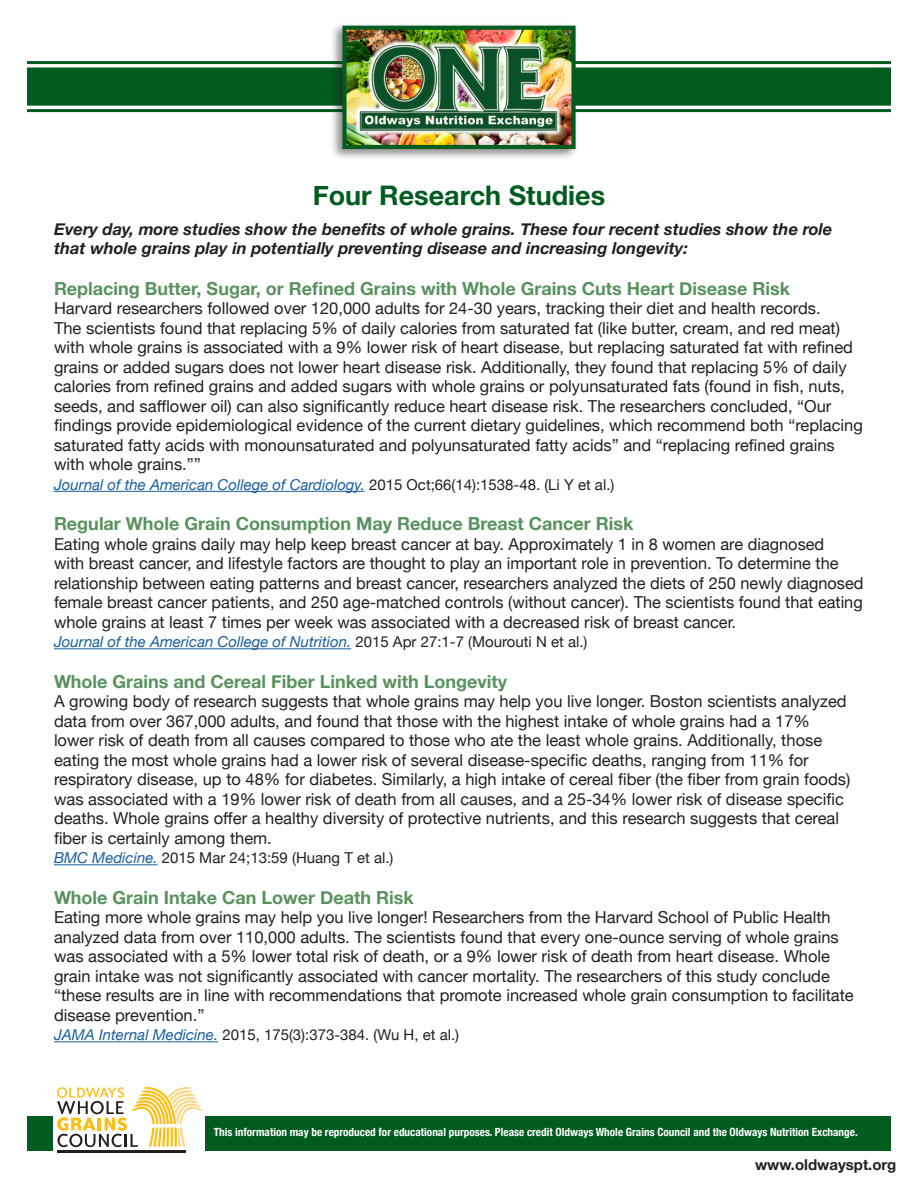
<style>
.page{position:relative;width:918px;height:1188px;background:#fff}
.page>*{position:absolute;margin:0;border:0;box-sizing:border-box;transform-origin:0 0}
.Title_18{font:700 27px "Helvetica Neue";color:#015c20}
.Subhead_12{font:700 18px "Helvetica Neue";color:#58925e}
.t1{font:16.5px/19.5px "Helvetica Neue";color:#231f20}
.t2{font:italic 700 16.5px/19.5px "Helvetica Neue";color:#231f20}
.t3{font:italic 15px "Helvetica Neue";color:#175d9e}
.t4{font:15px "Helvetica Neue";color:#231f20}
.t5{font:700 15px "Helvetica Neue";color:#231f20}
.t6{font:700 condensed 11.25px "Helvetica Neue";color:#fff}
.s1{font-style:normal;color:#231f20}
.s2{font-style:italic;color:#175d9e}
</style>
<div class="page">
<div style="left:27px;top:1117px;width:864px;height:34px;background:#015c20"></div>
<div style="left:53px;top:1065px;width:152px;height:98px;background:#fff"></div>
<hr style="left:57px;top:1150px;width:128px;height:3px;background:#231f20">
<svg style="left:57px;top:1087px;width:146px;height:60px"></svg>
<div style="left:27px;top:68px;width:864px;height:38px;background:#015c20;border:3px solid #015c20"></div>
<hr style="left:27px;top:109px;width:864px;height:3px;background:#015c20">
<hr style="left:27px;top:61px;width:864px;height:3px;background:#015c20">
<div style="left:329px;top:22px;width:249px;height:139px;background:#231f20;opacity:.5"></div>
<img style="left:347px;top:31px;width:224px;height:113px">
<div style="left:342px;top:26px;width:234px;height:123px;border:4px solid #015c20"></div>
<svg style="left:354px;top:39px;width:209px;height:98px"></svg>
<img style="left:355px;top:40px;width:207px;height:96px">
<hr style="left:54px;top:491px;width:311px;height:1px;background:#175d9e">
<hr style="left:54px;top:648px;width:297px;height:1px;background:#175d9e">
<hr style="left:54px;top:864px;width:104px;height:1px;background:#175d9e">
<hr style="left:54px;top:1041px;width:164px;height:1px;background:#175d9e">
<p class="Title_18" style="left:313px;top:174px;width:294px">Four Research Studies</p>
<p class="t2" style="left:54px;top:220px;width:780px">Every day, more studies show the benefits of whole grains. These four recent studies show the role that whole grains play in potentially preventing disease and increasing longevity:</p>
<p class="Subhead_12" style="left:54px;top:274px;width:738px">Replacing Butter, Sugar, or Refined Grains with Whole Grains Cuts Heart Disease Risk</p>
<p class="t1" style="left:54px;top:300px;width:810px">Harvard researchers followed over 120,000 adults for 24-30 years, tracking their diet and health records.<br>The scientists found that replacing 5% of daily calories from saturated fat (like butter, cream, and red meat) with whole grains is associated with a 9% lower risk of heart disease, but replacing saturated fat with refined grains or added sugars does not lower heart disease risk. Additionally, they found that replacing 5% of daily calories from refined grains and added sugars with whole grains or polyunsaturated fats (found in fish, nuts, seeds, and safflower oil) can also significantly reduce heart disease risk. The researchers concluded, “Our findings provide epidemiological evidence of the current dietary guidelines, which recommend both “replacing saturated fatty acids with monounsaturated and polyunsaturated fatty acids” and “replacing refined grains with whole grains.””</p>
<p class="t3" style="left:54px;top:474px;width:562px">Journal of the American College of Cardiology. <span class="s1">2015 Oct;66(14):1538-48. (Li Y et al.)</span></p>
<p class="Subhead_12" style="left:54px;top:510px;width:581px">Regular Whole Grain Consumption May Reduce Breast Cancer Risk</p>
<p class="t1" style="left:54px;top:535px;width:811px">Eating whole grains daily may help keep breast cancer at bay. Approximately 1 in 8 women are diagnosed<br>with breast cancer, and lifestyle factors are thought to play an important role in prevention. To determine the relationship between eating patterns and breast cancer, researchers analyzed the diets of 250 newly diagnosed female breast cancer patients, and 250 age-matched controls (without cancer). The scientists found that eating whole grains at least 7 times per week was associated with a decreased risk of breast cancer.</p>
<p class="t3" style="left:54px;top:631px;width:535px">Journal of the American College of Nutrition. <span class="s1">2015 Apr 27:1-7 (Mourouti N et al.)</span></p>
<p class="Subhead_12" style="left:54px;top:667px;width:455px">Whole Grains and Cereal Fiber Linked with Longevity</p>
<p class="t1" style="left:54px;top:693px;width:798px">A growing body of research suggests that whole grains may help you live longer. Boston scientists analyzed data from over 367,000 adults, and found that those with the highest intake of whole grains had a 17% lower risk of death from all causes compared to those who ate the least whole grains. Additionally, those eating the most whole grains had a lower risk of several disease-specific deaths, ranging from 11% for respiratory disease, up to 48% for diabetes. Similarly, a high intake of cereal fiber (the fiber from grain foods) was associated with a 19% lower risk of death from all causes, and a 25-34% lower risk of disease specific deaths. Whole grains offer a healthy diversity of protective nutrients, and this research suggests that cereal fiber is certainly among them.</p>
<p class="t4" style="left:54px;top:847px;width:341px"><span class="s2">BMC Medicine.</span> 2015 Mar 24;13:59 (Huang T et al.)</p>
<p class="Subhead_12" style="left:54px;top:883px;width:361px">Whole Grain Intake Can Lower Death Risk</p>
<p class="t1" style="left:54px;top:909px;width:801px">Eating more whole grains may help you live longer! Researchers from the Harvard School of Public Health analyzed data from over 110,000 adults. The scientists found that every one-ounce serving of whole grains was associated with a 5% lower total risk of death, or a 9% lower risk of death from heart disease. Whole grain intake was not significantly associated with cancer mortality. The researchers of this study conclude “these results are in line with recommendations that promote increased whole grain consumption to facilitate disease prevention.”</p>
<p class="t4" style="left:54px;top:1024px;width:407px"><span class="s2">JAMA Internal Medicine.</span> 2015, 175(3):373-384. (Wu H, et al.)</p>
<p class="t6" style="left:214px;top:1123px;width:645px">This information may be reproduced for educational purposes. Please credit Oldways Whole Grains Council and the Oldways Nutrition Exchange.</p>
<p class="t5" style="left:755px;top:1153px;width:143px">www.oldwayspt.org</p>
</div>
